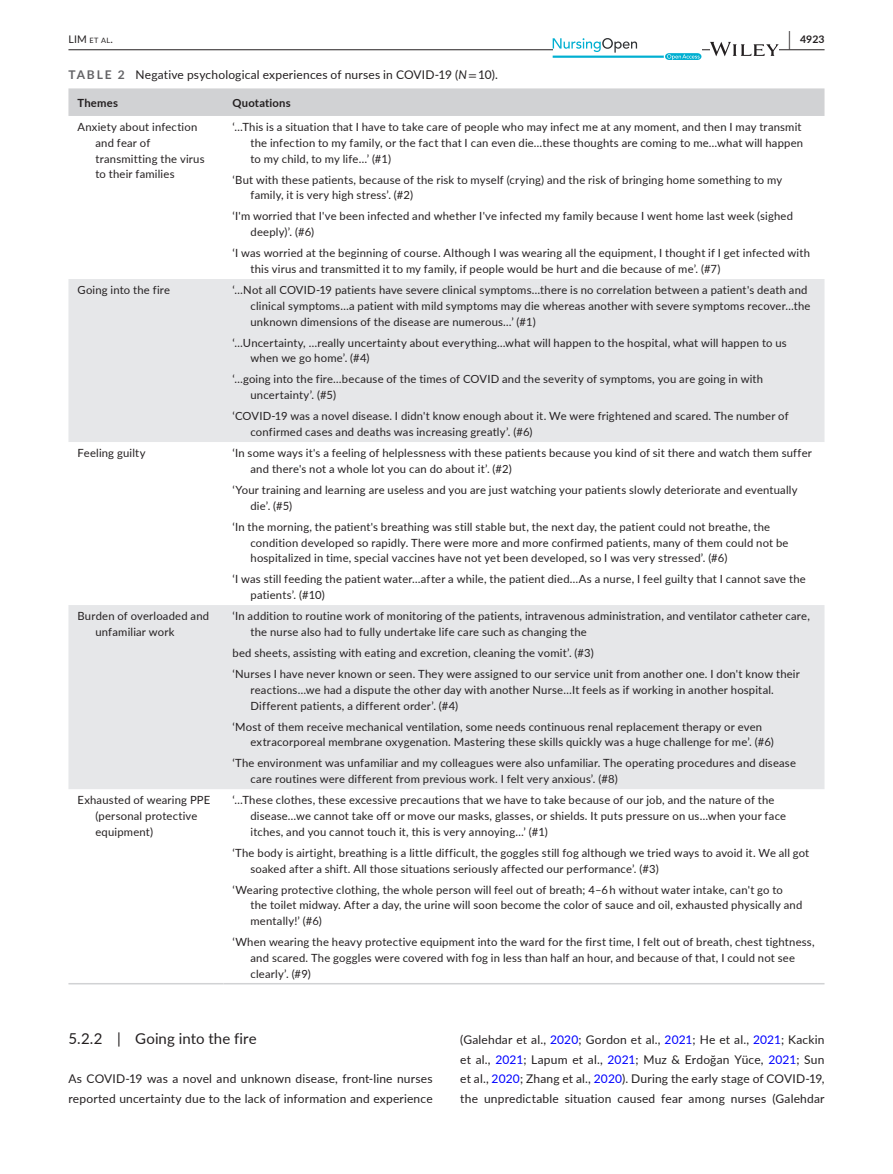
<style>
.page{position:relative;width:893px;height:1174px;background:#fff}
.page>*{position:absolute;margin:0;border:0;box-sizing:border-box;transform-origin:0 0}
.t1{font:15px "Lato";letter-spacing:.005em;color:#231f20}
.t2{font:12px/19.5px "Lato";letter-spacing:.015em;color:#231f20}
.t3{font:11.25px/15.8px "Lato";letter-spacing:.015em;color:#231f20}
.t4{font:700 11.25px "Lato";letter-spacing:.02em;color:#231f20}
.t5{font:10.5px "Lato";color:#231f20}
.t6{font:700 10.5px "Lato";color:#231f20}
.s1{font-size:7.35px}
.s2{font-size:19.5px}
.s3{font-weight:700;color:#636366}
.s4{font-style:italic}
.s5{font-family:"STIX"}
.s6{color:#00f}
</style>
<div class="page">
<hr style="left:68px;top:49px;width:756px;height:1px;background:#231f20">
<svg style="left:553px;top:38px;width:148px;height:22px"></svg>
<svg style="left:710px;top:42px;width:69px;height:14px"></svg>
<div style="left:68px;top:88px;width:756px;height:28px;background:#d1d2d4"></div>
<svg style="left:68px;top:279px;width:756px;height:510px;fill:#e6e7e9"></svg>
<hr style="left:68px;top:983px;width:155px;height:1px;background:#d1d2d4">
<hr style="left:224px;top:983px;width:600px;height:1px;background:#d1d2d4">
<p class="t5" style="left:68px;top:31px;width:46px">LIM <span class="s1">et al</span>.</p>
<p class="t6" style="left:789px;top:31px;width:37px"><span class="s2">|</span> 4923</p>
<p class="t2" style="left:68px;top:64px;width:431px"><span class="s3">TABLE 2</span> Negative psychological experiences of nurses in COVID-19 (<span class="s4">N</span><span class="s5">=</span> 10).</p>
<p class="t4" style="left:77px;top:94px;width:42px">Themes</p>
<p class="t4" style="left:233px;top:94px;width:60px">Quotations</p>
<p class="t3" style="left:95px;top:119px;width:111px;text-indent:-18px">Anxiety about infection and fear of transmitting the virus to their families</p>
<p class="t3" style="left:251px;top:119px;width:554px;text-indent:-18px">‘…This is a situation that I have to take care of people who may infect me at any moment, and then I may transmit the infection to my family, or the fact that I can even die…these thoughts are coming to me…what will happen to my child, to my life…’ (#1)</p>
<p class="t3" style="left:251px;top:171px;width:533px;text-indent:-18px">‘But with these patients, because of the risk to myself (crying) and the risk of bringing home something to my family, it is very high stress’. (#2)</p>
<p class="t3" style="left:251px;top:208px;width:544px;text-indent:-18px">‘I'm worried that I've been infected and whether I've infected my family because I went home last week (sighed deeply)’. (#6)</p>
<p class="t3" style="left:251px;top:245px;width:561px;text-indent:-18px">‘I was worried at the beginning of course. Although I was wearing all the equipment, I thought if I get infected with this virus and transmitted it to my family, if people would be hurt and die because of me’. (#7)</p>
<p class="t3" style="left:77px;top:282px;width:94px">Going into the fire</p>
<p class="t3" style="left:251px;top:282px;width:561px;text-indent:-18px">‘…Not all COVID-19 patients have severe clinical symptoms…there is no correlation between a patient's death and clinical symptoms…a patient with mild symptoms may die whereas another with severe symptoms recover…the unknown dimensions of the disease are numerous…’ (#1)</p>
<p class="t3" style="left:251px;top:334px;width:538px;text-indent:-18px">‘…Uncertainty, …really uncertainty about everything…what will happen to the hospital, what will happen to us when we go home’. (#4)</p>
<p class="t3" style="left:251px;top:371px;width:514px;text-indent:-18px">‘…going into the fire…because of the times of COVID and the severity of symptoms, you are going in with uncertainty’. (#5)</p>
<p class="t3" style="left:251px;top:408px;width:540px;text-indent:-18px">‘COVID-19 was a novel disease. I didn't know enough about it. We were frightened and scared. The number of confirmed cases and deaths was increasing greatly’. (#6)</p>
<p class="t3" style="left:77px;top:445px;width:70px">Feeling guilty</p>
<p class="t3" style="left:251px;top:445px;width:563px;text-indent:-18px">‘In some ways it's a feeling of helplessness with these patients because you kind of sit there and watch them suffer and there's not a whole lot you can do about it’. (#2)</p>
<p class="t3" style="left:251px;top:481px;width:548px;text-indent:-18px">‘Your training and learning are useless and you are just watching your patients slowly deteriorate and eventually die’. (#5)</p>
<p class="t3" style="left:251px;top:518px;width:540px;text-indent:-18px">‘In the morning, the patient's breathing was still stable but, the next day, the patient could not breathe, the condition developed so rapidly. There were more and more confirmed patients, many of them could not be hospitalized in time, special vaccines have not yet been developed, so I was very stressed’. (#6)</p>
<p class="t3" style="left:251px;top:571px;width:557px;text-indent:-18px">‘I was still feeding the patient water…after a while, the patient died…As a nurse, I feel guilty that I cannot save the patients’. (#10)</p>
<p class="t3" style="left:95px;top:608px;width:115px;text-indent:-18px">Burden of overloaded and unfamiliar work</p>
<p class="t3" style="left:251px;top:608px;width:561px;text-indent:-18px">‘In addition to routine work of monitoring of the patients, intravenous administration, and ventilator catheter care, the nurse also had to fully undertake life care such as changing the</p>
<p class="t3" style="left:233px;top:642px;width:569px;line-height:21px">bed sheets, assisting with eating and excretion, cleaning the vomit’. (#3)<br>‘Nurses I have never known or seen. They were assigned to our service unit from another one. I don't know their</p>
<p class="t3" style="left:251px;top:681px;width:525px">reactions…we had a dispute the other day with another Nurse…It feels as if working in another hospital.<br>Different patients, a different order’. (#4)</p>
<p class="t3" style="left:251px;top:718px;width:525px;text-indent:-18px">‘Most of them receive mechanical ventilation, some needs continuous renal replacement therapy or even extracorporeal membrane oxygenation. Mastering these skills quickly was a huge challenge for me’. (#6)</p>
<p class="t3" style="left:251px;top:755px;width:547px;text-indent:-18px">‘The environment was unfamiliar and my colleagues were also unfamiliar. The operating procedures and disease care routines were different from previous work. I felt very anxious’. (#8)</p>
<p class="t3" style="left:95px;top:792px;width:116px;text-indent:-18px">Exhausted of wearing PPE (personal protective equipment)</p>
<p class="t3" style="left:251px;top:792px;width:537px;text-indent:-18px">‘…These clothes, these excessive precautions that we have to take because of our job, and the nature of the disease…we cannot take off or move our masks, glasses, or shields. It puts pressure on us…when your face itches, and you cannot touch it, this is very annoying…’ (#1)</p>
<p class="t3" style="left:251px;top:844px;width:560px;text-indent:-18px">‘The body is airtight, breathing is a little difficult, the goggles still fog although we tried ways to avoid it. We all got soaked after a shift. All those situations seriously affected our performance’. (#3)</p>
<p class="t3" style="left:251px;top:881px;width:553px;text-indent:-18px">‘Wearing protective clothing, the whole person will feel out of breath; 4–6 h without water intake, can't go to the toilet midway. After a day, the urine will soon become the color of sauce and oil, exhausted physically and mentally!’ (#6)</p>
<p class="t3" style="left:251px;top:933px;width:566px;text-indent:-18px">‘When wearing the heavy protective equipment into the ward for the first time, I felt out of breath, chest tightness, and scared. The goggles were covered with fog in less than half an hour, and because of that, I could not see clearly’. (#9)</p>
<h1 class="t1" style="left:68px;top:1028px;width:190px">5.2.2 | Going into the fire</h1>
<p class="t2" style="left:68px;top:1068px;width:366px">As COVID-19 was a novel and unknown disease, front-line nurses reported uncertainty due to the lack of information and experience</p>
<p class="t2" style="left:460px;top:1029px;width:366px;text-align:justify">(Galehdar et al., <span class="s6">2020</span>; Gordon et al., <span class="s6">2021</span>; He et al., <span class="s6">2021</span>; Kackin et al., <span class="s6">2021</span>; Lapum et al., <span class="s6">2021</span>; Muz &amp; Erdoğan Yüce, <span class="s6">2021</span>; Sun et al., <span class="s6">2020</span>; Zhang et al., <span class="s6">2020</span>). During the early stage of COVID-19, the unpredictable situation caused fear among nurses (Galehdar</p>
</div>
